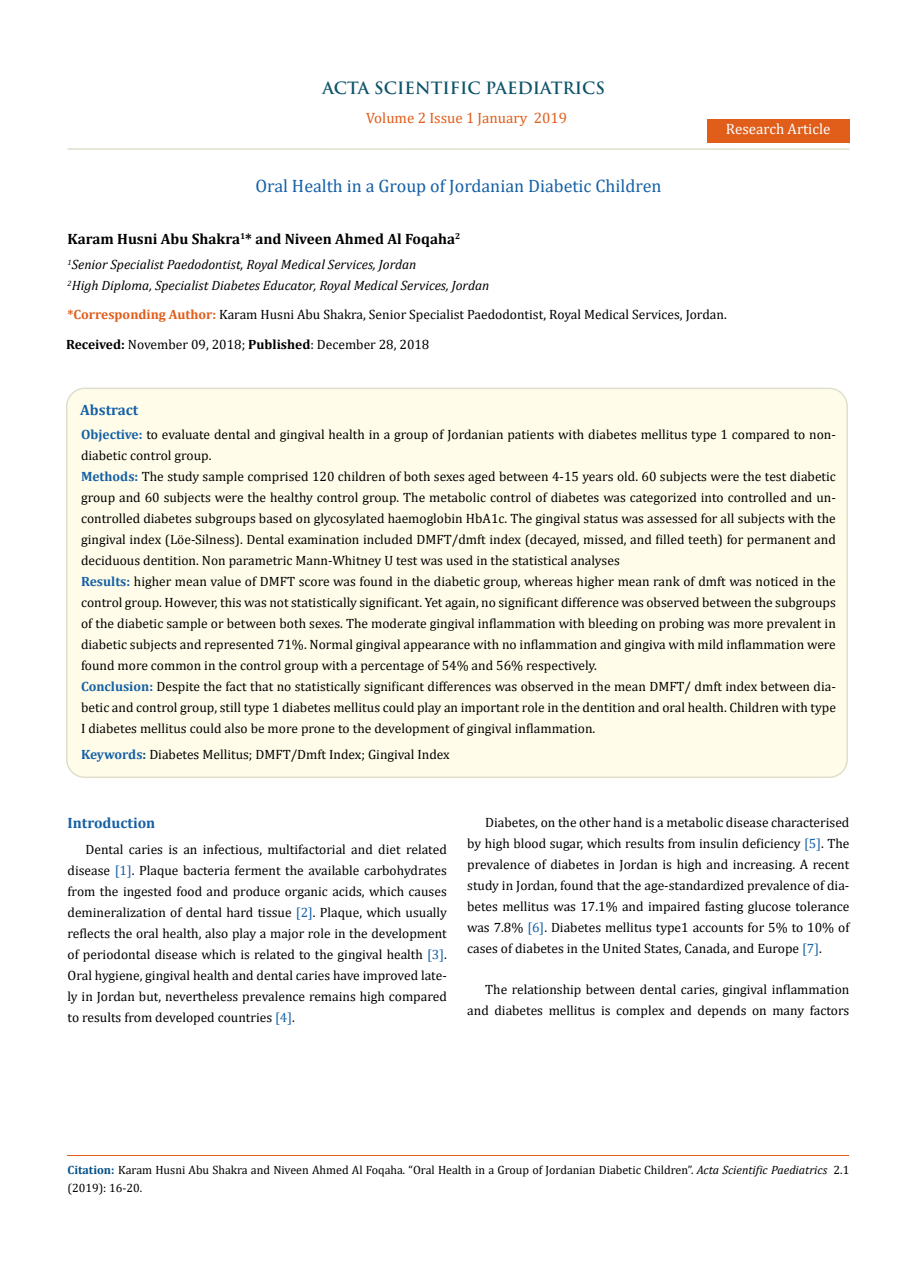
<style>
.page{position:relative;width:917px;height:1262px;background:#fff}
.page>*{position:absolute;margin:0;border:0;box-sizing:border-box;transform-origin:0 0}
.t1{font:18px "Cambria";color:#1560a6}
.t2{font:700 16.5px "Trajan Pro";color:#0e546a}
.t3{font:700 15px "Cambria";color:#000}
.t4{font:15px "Cambria";color:#e05d1a}
.t5{font:700 15px "Cambria";color:#1560a6}
.t6{font:15px "Cambria";color:#fff}
.t7{font:13.5px/21px "Cambria";color:#000;text-align:justify}
.t8{font:italic 13.5px/21px "Cambria";color:#000}
.t9{font:12px/18px "Cambria";color:#000}
.s1{font-weight:700;color:#e05d1a}
.s2{font-weight:700}
.s3{font-weight:700;color:#1560a6}
.s4{font-weight:700;color:#0e546a}
.s5{color:#1560a6}
.s6{font-weight:700;color:#035089}
.s7{font-style:italic}
</style>
<div class="page">
<div style="left:707px;top:119px;width:142px;height:23px;background:#e05d1a"></div>
<div style="left:67px;top:388px;width:780px;height:389px;background:#fffde9;border-radius:18px"></div>
<div style="left:66px;top:387px;width:781px;height:391px;border:2px solid #e0dfcd;border-radius:18px"></div>
<hr style="left:67px;top:1155px;width:782px;height:1px;background:#e05d1a">
<hr style="left:67px;top:148px;width:782px;height:2px;background:#e0dfcd">
<p class="t2" style="left:322px;top:77px;width:284px">ACTA SCIENTIFIC PAEDIATRICS</p>
<p class="t4" style="left:366px;top:109px;width:202px">Volume 2 Issue 1 January 2019</p>
<p class="t6" style="left:726px;top:120px;width:106px">Research Article</p>
<h1 class="t1" style="left:255px;top:175px;width:407px">Oral Health in a Group of Jordanian Diabetic Children</h1>
<p class="t3" style="left:67px;top:228px;width:394px">Karam Husni Abu Shakra<sup>1</sup>* and Niveen Ahmed Al Foqaha<sup>2</sup></p>
<p class="t8" style="left:67px;top:253px;width:423px"><sup>1</sup>Senior Specialist Paedodontist, Royal Medical Services, Jordan<br><sup>2</sup>High Diploma, Specialist Diabetes Educator, Royal Medical Services, Jordan</p>
<p class="t7" style="left:67px;top:304px;width:660px"><span class="s1">*Corresponding Author:</span> Karam Husni Abu Shakra, Senior Specialist Paedodontist, Royal Medical Services, Jordan.</p>
<p class="t7" style="left:66px;top:333px;width:365px"><span class="s2">Received:</span> November 09, 2018; <span class="s2">Published</span>: December 28, 2018</p>
<p class="t5" style="left:80px;top:399px;width:60px">Abstract</p>
<p class="t7" style="left:81px;top:424px;width:756px;text-align:left"><span class="s3">Objective:</span> to evaluate dental and gingival health in a group of Jordanian patients with diabetes mellitus type 1 compared to non&shy;diabetic control group.<br><span class="s3">Methods:</span> The study sample comprised 120 children of both sexes aged between 4-15 years old. 60 subjects were the test diabetic group and 60 subjects were the healthy control group. The metabolic control of diabetes was categorized into controlled and un&shy;controlled diabetes subgroups based on glycosylated haemoglobin HbA1c. The gingival status was assessed for all subjects with the gingival index (Löe-Silness). Dental examination included DMFT/dmft index (decayed, missed, and filled teeth) for permanent and deciduous dentition. Non parametric Mann-Whitney U test was used in the statistical analyses<br><span class="s3">Results:</span> higher mean value of DMFT score was found in the diabetic group, whereas higher mean rank of dmft was noticed in the control group. However, this was not statistically significant. Yet again, no significant difference was observed between the subgroups of the diabetic sample or between both sexes. The moderate gingival inflammation with bleeding on probing was more prevalent in diabetic subjects and represented 71%. Normal gingival appearance with no inflammation and gingiva with mild inflammation were found more common in the control group with a percentage of 54% and 56% respectively.<br><span class="s3">Conclusion:</span> Despite the fact that no statistically significant differences was observed in the mean DMFT/ dmft index between dia&shy;betic and control group, still type 1 diabetes mellitus could play an important role in the dentition and oral health. Children with type I diabetes mellitus could also be more prone to the development of gingival inflammation.</p>
<p class="t7" style="left:81px;top:744px;width:370px"><span class="s3">Keywords</span><span class="s4">:</span> Diabetes Mellitus; DMFT/Dmft Index; Gingival Index</p>
<p class="t5" style="left:68px;top:812px;width:89px">Introduction</p>
<p class="t7" style="left:467px;top:811px;width:384px;text-indent:18px">Diabetes, on the other hand is a metabolic disease characterised by high blood sugar, which results from insulin deficiency <span class="s5">[5]</span>. The prevalence of diabetes in Jordan is high and increasing. A recent study in Jordan, found that the age-standardized prevalence of dia&shy;betes mellitus was 17.1% and impaired fasting glucose tolerance was 7.8% <span class="s5">[6]</span>. Diabetes mellitus type1 accounts for 5% to 10% of cases of diabetes in the United States, Canada, and Europe <span class="s5">[7]</span>.</p>
<p class="t7" style="left:467px;top:978px;width:384px;text-align:right">The relationship between dental caries, gingival inflammation and diabetes mellitus is complex and depends on many factors</p>
<p class="t7" style="left:68px;top:838px;width:381px;text-indent:18px">Dental caries is an infectious, multifactorial and diet related disease <span class="s5">[1]</span>. Plaque bacteria ferment the available carbohydrates from the ingested food and produce organic acids, which causes demineralization of dental hard tissue <span class="s5">[2]</span>. Plaque, which usually reflects the oral health, also play a major role in the development of periodontal disease which is related to the gingival health <span class="s5">[3]</span>.<br>Oral hygiene, gingival health and dental caries have improved late&shy;ly in Jordan but, nevertheless prevalence remains high compared to results from developed countries <span class="s5">[4]</span>.</p>
<p class="t9" style="left:67px;top:1161px;width:783px"><span class="s6">Citation:</span> Karam Husni Abu Shakra and Niveen Ahmed Al Foqaha<span class="s7">.</span> “Oral Health in a Group of Jordanian Diabetic Children”. <span class="s7">Acta Scientific Paediatrics</span> 2.1 (2019): 16-20.</p>
</div>
